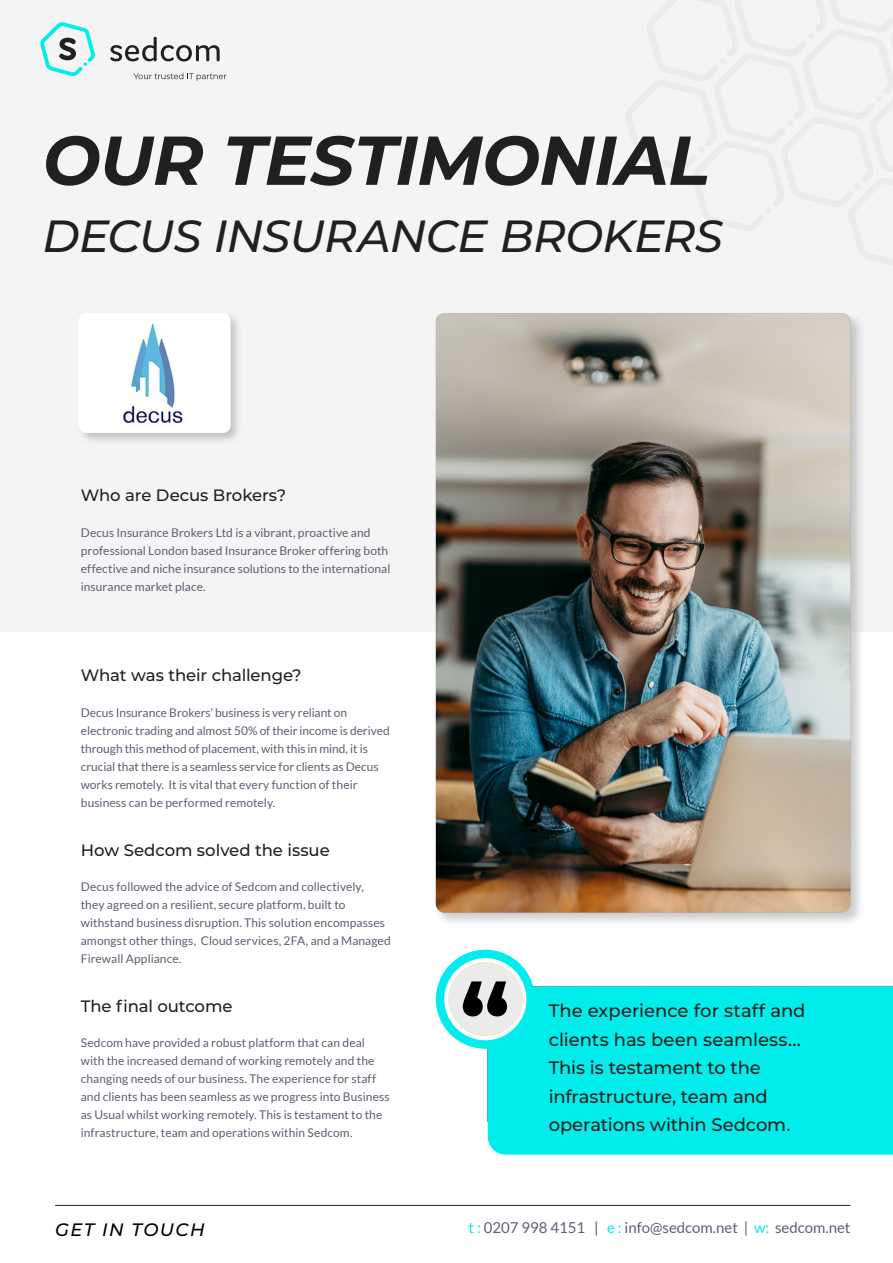
<style>
.page{position:relative;width:893px;height:1263px;background:#fff}
.page>*{position:absolute;margin:0;border:0;box-sizing:border-box;transform-origin:0 0}
.t1{font:700 103.05px "Montserrat";color:#000}
.t2{font:italic 700 69px "Montserrat";letter-spacing:-.015em;color:#202020}
.t3{font:italic 500 45px "Montserrat";letter-spacing:-.015em;color:#202020}
.t4{font:500 18px/28.5px "Montserrat";letter-spacing:-.005em;color:#202020}
.t5{font:italic 500 18px "Montserrat";letter-spacing:.08em;color:#000}
.t6{font:500 16.5px "Montserrat";letter-spacing:-.005em;color:#202020}
.t7{font:15px "Lato";color:#5e5f71}
.t8{font:12px/18px "Lato";letter-spacing:.005em;color:#5e5f71}
.s1{color:#00edeb}
</style>
<div class="page">
<div style="left:0;top:0;width:893px;height:631px;background:#f5f4f4"></div>
<div style="left:433px;top:311px;width:431px;height:616px;background:#54555a;opacity:.3"></div>
<img style="left:436px;top:313px;width:414px;height:600px">
<svg style="left:40px;top:22px;width:55px;height:54px"></svg>
<svg style="left:110px;top:37px;width:110px;height:24px"></svg>
<svg style="left:133px;top:73px;width:93px;height:8px"></svg>
<div style="left:77px;top:311px;width:166px;height:134px;background:#54555a;opacity:.3"></div>
<img style="left:79px;top:313px;width:151px;height:120px">
<hr style="left:55px;top:1205px;width:795px;height:1px;background:#202020">
<div style="left:488px;top:987px;width:405px;height:168px;background:#00edeb"></div>
<svg style="left:436px;top:950px;width:99px;height:99px;background:#1deeed"></svg>
<svg style="left:447px;top:960px;width:77px;height:78px"></svg>
<div style="left:444px;top:958px;width:82px;height:82px;border:4px solid #fff;border-radius:50%"></div>
<div style="left:448px;top:963px;width:75px;height:72px;background:#ebebeb;border-radius:50%"></div>
<h2 class="t2" style="left:43px;top:111px;width:669px">OUR TESTIMONIAL</h2>
<h3 class="t3" style="left:43px;top:205px;width:682px">DECUS INSURANCE BROKERS</h3>
<h3 class="t6" style="left:81px;top:483px;width:207px">Who are Decus Brokers?</h3>
<p class="t8" style="left:81px;top:523px;width:311px">Decus Insurance Brokers Ltd is a vibrant, proactive and professional London based Insurance Broker offering both effective and niche insurance solutions to the international insurance market place.</p>
<h3 class="t6" style="left:81px;top:663px;width:222px">What was their challenge?</h3>
<p class="t8" style="left:81px;top:703px;width:311px">Decus Insurance Brokers’ business is very reliant on electronic trading and almost 50% of their income is derived through this method of placement, with this in mind, it is crucial that there is a seamless service for clients as Decus works remotely. It is vital that every function of their business can be performed remotely.</p>
<h3 class="t6" style="left:81px;top:839px;width:250px">How Sedcom solved the issue</h3>
<p class="t8" style="left:81px;top:877px;width:311px">Decus followed the advice of Sedcom and collectively,<br>they agreed on a resilient, secure platform, built to withstand business disruption. This solution encompasses amongst other things, Cloud services, 2FA, and a Managed Firewall Appliance.</p>
<h3 class="t6" style="left:81px;top:995px;width:153px">The final outcome</h3>
<p class="t8" style="left:81px;top:1033px;width:310px">Sedcom have provided a robust platform that can deal with the increased demand of working remotely and the changing needs of our business. The experience for staff and clients has been seamless as we progress into Business as Usual whilst working remotely. This is testament to the infrastructure, team and operations within Sedcom.</p>
<h1 class="t1" style="left:459px;top:947px;width:53px">“</h1>
<h3 class="t4" style="left:549px;top:996px;width:258px">The experience for staff and clients has been seamless...<br>This is testament to the infrastructure, team and operations within Sedcom.</h3>
<h3 class="t5" style="left:55px;top:1217px;width:151px">GET IN TOUCH</h3>
<p class="t7" style="left:469px;top:1219px;width:383px"><span class="s1">t :</span> 0207 998 4151 | <span class="s1">e :</span> info@sedcom.net | <span class="s1">w:</span> sedcom.net</p>
</div>
